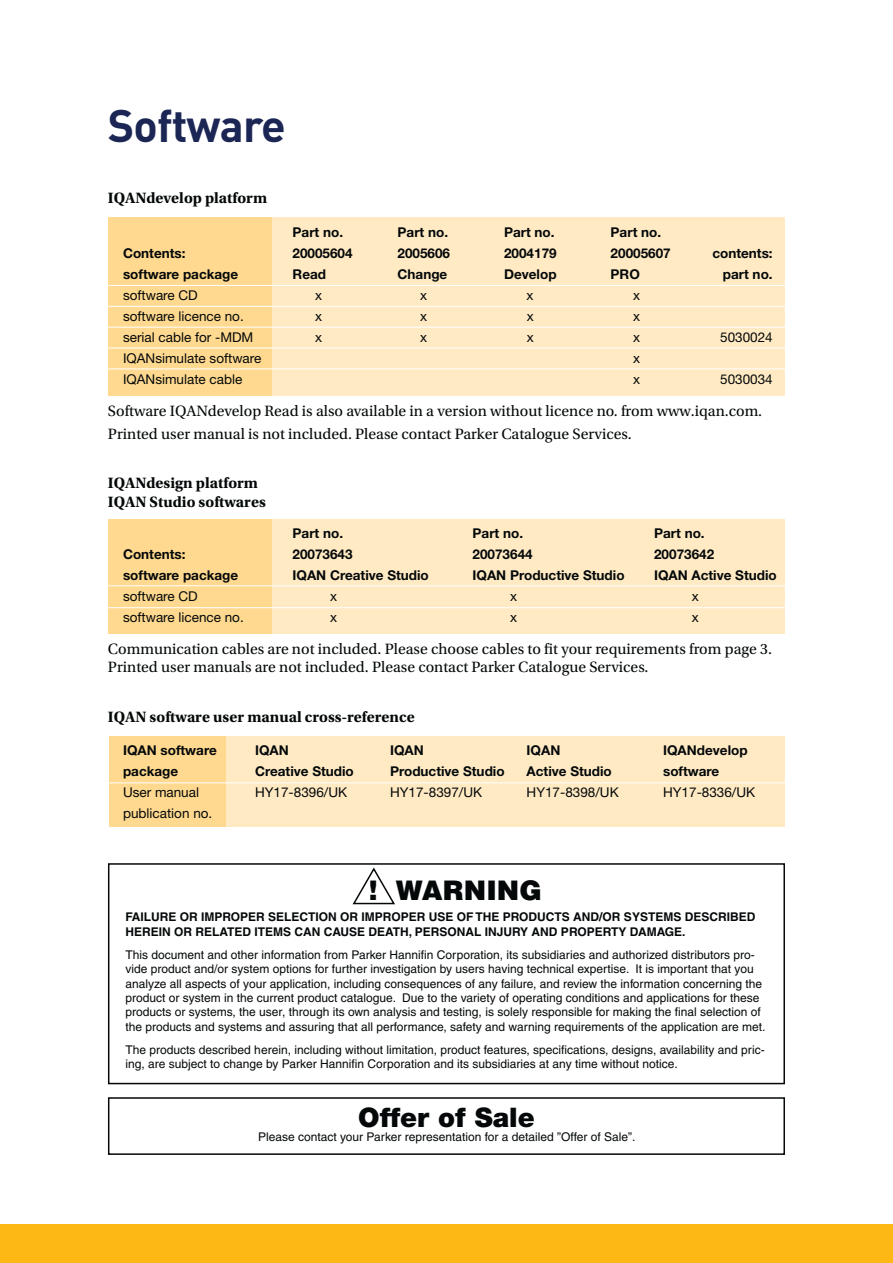
<style>
.page{position:relative;width:893px;height:1263px;background:#fff}
.page>*{position:absolute;margin:0;border:0;box-sizing:border-box;transform-origin:0 0}
.t1{font:700 45px "DINOT";letter-spacing:-.02em;color:#1b2654}
.t2{font:900 27px "Helvetica Neue";color:#040809}
.t3{font:900 27px "Helvetica";color:#040809}
.t4{font:15.75px/22.5px "Utopia Std";color:#040809}
.t5{font:700 15.75px/18.9px "Utopia Std";color:#040809}
.t6{font:700 13.5px "Helvetica Neue LT Std";color:#040809}
.t7{font:13.5px "Helvetica Neue LT Std";color:#040809}
.t8{font:12px/14.4px "Helvetica";color:#040809}
.t9{font:700 12px/14.4px "Helvetica";color:#040809}
</style>
<div class="page">
<div style="left:0;top:1225px;width:893px;height:38px;background:#fdb816"></div>
<div style="left:109px;top:217px;width:163px;height:179px;background:#ffd98f"></div>
<div style="left:272px;top:217px;width:513px;height:179px;background:#ffeac4"></div>
<div style="left:109px;top:736px;width:120px;height:91px;background:#ffd98f"></div>
<div style="left:227px;top:736px;width:558px;height:91px;background:#ffeac4"></div>
<div style="left:109px;top:519px;width:163px;height:115px;background:#ffd98f"></div>
<div style="left:272px;top:519px;width:513px;height:115px;background:#ffeac4"></div>
<hr style="left:108px;top:285px;width:677px;height:1px;background:#fff">
<hr style="left:108px;top:306px;width:677px;height:1px;background:#fff">
<hr style="left:108px;top:327px;width:677px;height:1px;background:#fff">
<hr style="left:108px;top:348px;width:677px;height:1px;background:#fff">
<hr style="left:108px;top:369px;width:677px;height:1px;background:#fff">
<hr style="left:108px;top:585px;width:677px;height:1px;background:#fff">
<hr style="left:108px;top:607px;width:677px;height:1px;background:#fff">
<hr style="left:108px;top:782px;width:677px;height:1px;background:#fff">
<div style="left:108px;top:1097px;width:677px;height:58px;border:2px solid #040809"></div>
<div style="left:108px;top:863px;width:677px;height:221px;border:2px solid #040809"></div>
<svg style="left:352px;top:867px;width:43px;height:38px"></svg>
<h1 class="t1" style="left:108px;top:110px;width:179px">Software</h1>
<h3 class="t5" style="left:108px;top:190px;width:161px">IQANdevelop platform</h3>
<p class="t6" style="left:293px;top:227px;width:52px">Part no.</p>
<p class="t6" style="left:398px;top:227px;width:52px">Part no.</p>
<p class="t6" style="left:504px;top:227px;width:52px">Part no.</p>
<p class="t6" style="left:611px;top:227px;width:52px">Part no.</p>
<p class="t6" style="left:123px;top:248px;width:64px">Contents:</p>
<p class="t6" style="left:293px;top:248px;width:62px">20005604</p>
<p class="t6" style="left:398px;top:248px;width:54px">2005606</p>
<p class="t6" style="left:504px;top:248px;width:54px">2004179</p>
<p class="t6" style="left:611px;top:248px;width:62px">20005607</p>
<p class="t6" style="left:712px;top:248px;width:62px">contents:</p>
<p class="t6" style="left:123px;top:269px;width:117px">software package</p>
<p class="t6" style="left:293px;top:269px;width:35px">Read</p>
<p class="t6" style="left:398px;top:269px;width:51px">Change</p>
<p class="t6" style="left:504px;top:269px;width:54px">Develop</p>
<p class="t6" style="left:611px;top:269px;width:31px">PRO</p>
<p class="t6" style="left:723px;top:269px;width:51px">part no.</p>
<p class="t7" style="left:123px;top:290px;width:76px">software CD</p>
<p class="t7" style="left:315px;top:290px;width:8px">x</p>
<p class="t7" style="left:420px;top:290px;width:8px">x</p>
<p class="t7" style="left:527px;top:290px;width:8px">x</p>
<p class="t7" style="left:633px;top:290px;width:8px">x</p>
<p class="t7" style="left:123px;top:311px;width:122px">software licence no.</p>
<p class="t7" style="left:315px;top:311px;width:8px">x</p>
<p class="t7" style="left:420px;top:311px;width:8px">x</p>
<p class="t7" style="left:527px;top:311px;width:8px">x</p>
<p class="t7" style="left:633px;top:311px;width:8px">x</p>
<p class="t7" style="left:123px;top:332px;width:132px">serial cable for -MDM</p>
<p class="t7" style="left:315px;top:332px;width:8px">x</p>
<p class="t7" style="left:420px;top:332px;width:8px">x</p>
<p class="t7" style="left:527px;top:332px;width:8px">x</p>
<p class="t7" style="left:633px;top:332px;width:8px">x</p>
<p class="t7" style="left:720px;top:332px;width:54px">5030024</p>
<p class="t7" style="left:123px;top:353px;width:140px">IQANsimulate software</p>
<p class="t7" style="left:633px;top:353px;width:8px">x</p>
<p class="t7" style="left:123px;top:374px;width:121px">IQANsimulate cable</p>
<p class="t7" style="left:633px;top:374px;width:8px">x</p>
<p class="t7" style="left:720px;top:374px;width:54px">5030034</p>
<h3 class="t4" style="left:108px;top:401px;width:656px">Software IQANdevelop Read is also available in a version without licence no. from www.iqan.com.<br>Printed user manual is not included. Please contact Parker Catalogue Services.</h3>
<h3 class="t5" style="left:108px;top:475px;width:159px">IQANdesign platform<br>IQAN Studio softwares</h3>
<p class="t6" style="left:293px;top:528px;width:52px">Part no.</p>
<p class="t6" style="left:473px;top:528px;width:52px">Part no.</p>
<p class="t6" style="left:654px;top:528px;width:52px">Part no.</p>
<p class="t6" style="left:123px;top:549px;width:64px">Contents:</p>
<p class="t6" style="left:293px;top:549px;width:62px">20073643</p>
<p class="t6" style="left:473px;top:549px;width:62px">20073644</p>
<p class="t6" style="left:654px;top:549px;width:62px">20073642</p>
<p class="t6" style="left:123px;top:570px;width:117px">software package</p>
<p class="t6" style="left:293px;top:570px;width:138px">IQAN Creative Studio</p>
<p class="t6" style="left:473px;top:570px;width:153px">IQAN Productive Studio</p>
<p class="t6" style="left:654px;top:570px;width:124px">IQAN Active Studio</p>
<p class="t7" style="left:123px;top:591px;width:76px">software CD</p>
<p class="t7" style="left:330px;top:591px;width:8px">x</p>
<p class="t7" style="left:510px;top:591px;width:8px">x</p>
<p class="t7" style="left:692px;top:591px;width:8px">x</p>
<p class="t7" style="left:123px;top:612px;width:122px">software licence no.</p>
<p class="t7" style="left:330px;top:612px;width:8px">x</p>
<p class="t7" style="left:510px;top:612px;width:8px">x</p>
<p class="t7" style="left:692px;top:612px;width:8px">x</p>
<h3 class="t4" style="left:108px;top:640px;width:665px;line-height:18.9px">Communication cables are not included. Please choose cables to fit your requirements from page 3.<br>Printed user manuals are not included. Please contact Parker Catalogue Services.</h3>
<h3 class="t5" style="left:108px;top:709px;width:308px">IQAN software user manual cross-reference</h3>
<p class="t6" style="left:123px;top:745px;width:95px">IQAN software</p>
<p class="t6" style="left:255px;top:745px;width:35px">IQAN</p>
<p class="t6" style="left:390px;top:745px;width:35px">IQAN</p>
<p class="t6" style="left:527px;top:745px;width:35px">IQAN</p>
<p class="t6" style="left:663px;top:745px;width:86px">IQANdevelop</p>
<p class="t6" style="left:123px;top:766px;width:57px">package</p>
<p class="t6" style="left:255px;top:766px;width:100px">Creative Studio</p>
<p class="t6" style="left:390px;top:766px;width:116px">Productive Studio</p>
<p class="t6" style="left:527px;top:766px;width:87px">Active Studio</p>
<p class="t6" style="left:663px;top:766px;width:58px">software</p>
<p class="t7" style="left:123px;top:787px;width:78px">User manual</p>
<p class="t7" style="left:255px;top:787px;width:94px">HY17-8396/UK</p>
<p class="t7" style="left:390px;top:787px;width:94px">HY17-8397/UK</p>
<p class="t7" style="left:527px;top:787px;width:94px">HY17-8398/UK</p>
<p class="t7" style="left:663px;top:787px;width:94px">HY17-8336/UK</p>
<p class="t7" style="left:123px;top:808px;width:91px">publication no.</p>
<h2 class="t3" style="left:369px;top:880px;width:174px">! WARNING</h2>
<p class="t9" style="left:125px;top:911px;width:631px">FAILURE OR IMPROPER SELECTION OR IMPROPER USE OF THE PRODUCTS AND/OR SYSTEMS DESCRIBED<br>HEREIN OR RELATED ITEMS CAN CAUSE DEATH, PERSONAL INJURY AND PROPERTY DAMAGE.</p>
<p class="t8" style="left:125px;top:949px;width:641px">This document and other information from Parker Hannifin Corporation, its subsidiaries and authorized distributors pro&shy;vide product and/or system options for further investigation by users having technical expertise. It is important that you analyze all aspects of your application, including consequences of any failure, and review the information concerning the product or system in the current product catalogue. Due to the variety of operating conditions and applications for these products or systems, the user, through its own analysis and testing, is solely responsible for making the final selection of the products and systems and assuring that all performance, safety and warning requirements of the application are met.</p>
<p class="t8" style="left:125px;top:1044px;width:641px">The products described herein, including without limitation, product features, specifications, designs, availability and pric&shy;ing, are subject to change by Parker Hannifin Corporation and its subsidiaries at any time without notice.</p>
<h2 class="t2" style="left:358px;top:1107px;width:178px">Offer of Sale</h2>
<p class="t8" style="left:258px;top:1131px;width:379px">Please contact your Parker representation for a detailed ”Offer of Sale”.</p>
</div>
